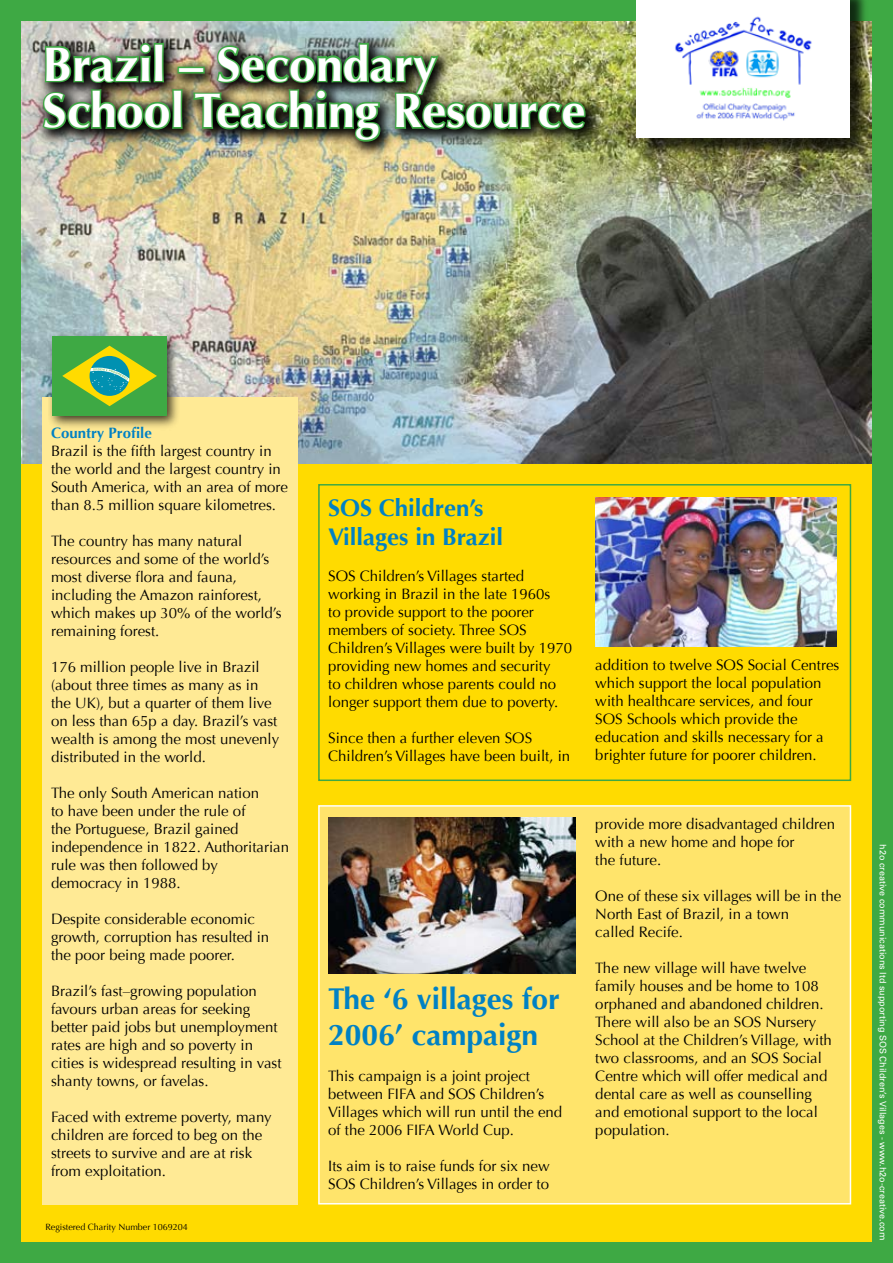
<style>
.page{position:relative;width:893px;height:1263px;background:#3ea944}
.page>*{position:absolute;margin:0;border:0;box-sizing:border-box;transform-origin:0 0}
.t1{font:700 48.3px/46.5px "Optima";color:#fff}
.t2{font:700 30px/36px "Optima";color:#0081c4}
.t3{font:700 24px/28.8px "Optima";color:#0081c4}
.t4{font:15px/18px "Optima";color:#000}
.t5{font:700 15px "Optima";color:#0081c4}
.t6{font:9px "Univers";color:#fff}
.t7{font:9px "Optima";color:#000}
</style>
<div class="page">
<div style="left:21px;top:21px;width:851px;height:1221px;background:#ffdb00"></div>
<img style="left:21px;top:21px;width:851px;height:442px">
<img style="left:32px;top:31px;width:573px;height:130px">
<div style="left:177px;top:67px;width:28px;height:7px;border:3px solid #3ea944"></div>
<img style="left:41px;top:41px;width:143px;height:91px">
<img style="left:192px;top:41px;width:395px;height:103px">
<div style="left:638px;top:0;width:231px;height:157px;background:#000;opacity:.75"></div>
<div style="left:636px;top:0;width:214px;height:138px;background:#fff"></div>
<img style="left:675px;top:16px;width:137px;height:105px">
<div style="left:43px;top:397px;width:255px;height:808px;background:#ffea95"></div>
<div style="left:318px;top:484px;width:533px;height:297px;border:2px solid #3ea944"></div>
<div style="left:48px;top:331px;width:132px;height:100px;background:#000;opacity:.75"></div>
<div style="left:52px;top:336px;width:115px;height:80px;background:#3ea944"></div>
<svg style="left:62px;top:346px;width:95px;height:60px"></svg>
<img style="left:595px;top:497px;width:242px;height:149px">
<div style="left:319px;top:806px;width:531px;height:398px;background:#ffe46b"></div>
<div style="left:318px;top:805px;width:533px;height:399px;border:2px solid #fff"></div>
<img style="left:329px;top:818px;width:246px;height:156px">
<h1 class="t1" style="left:43px;top:42px;width:544px">Brazil – Secondary<br>School Teaching Resource</h1>
<p class="t5" style="left:51px;top:424px;width:102px">Country Profile</p>
<p class="t4" style="left:51px;top:442px;width:239px">Brazil is the fifth largest country in the world and the largest country in South America, with an area of more than 8.5 million square kilometres.</p>
<p class="t4" style="left:51px;top:532px;width:232px">The country has many natural resources and some of the world’s most diverse flora and fauna, including the Amazon rainforest, which makes up 30% of the world’s remaining forest.</p>
<p class="t4" style="left:51px;top:658px;width:230px">176 million people live in Brazil (about three times as many as in the UK), but a quarter of them live on less than 65p a day. Brazil’s vast wealth is among the most unevenly distributed in the world.</p>
<p class="t4" style="left:51px;top:784px;width:240px">The only South American nation<br>to have been under the rule of<br>the Portuguese, Brazil gained independence in 1822. Authoritarian rule was then followed by democracy in 1988.</p>
<p class="t4" style="left:51px;top:910px;width:220px">Despite considerable economic growth, corruption has resulted in the poor being made poorer.</p>
<p class="t4" style="left:51px;top:982px;width:232px">Brazil’s fast–growing population favours urban areas for seeking better paid jobs but unemployment rates are high and so poverty in cities is widespread resulting in vast shanty towns, or favelas.</p>
<p class="t4" style="left:51px;top:1108px;width:222px">Faced with extreme poverty, many children are forced to beg on the streets to survive and are at risk from exploitation.</p>
<p class="t7" style="left:45px;top:1221px;width:144px">Registered Charity Number 1069204</p>
<h3 class="t3" style="left:328px;top:494px;width:176px">SOS Children’s<br>Villages in Brazil</h3>
<p class="t4" style="left:328px;top:567px;width:246px">SOS Children’s Villages started working in Brazil in the late 1960s<br>to provide support to the poorer members of society. Three SOS Children’s Villages were built by 1970 providing new homes and security<br>to children whose parents could no longer support them due to poverty.</p>
<p class="t4" style="left:328px;top:729px;width:244px">Since then a further eleven SOS<br>Children’s Villages have been built, in</p>
<h2 class="t2" style="left:328px;top:981px;width:233px">The ‘6 villages for<br>2006’ campaign</h2>
<p class="t4" style="left:328px;top:1067px;width:236px">This campaign is a joint project between FIFA and SOS Children’s<br>Villages which will run until the end of the 2006 FIFA World Cup.</p>
<p class="t4" style="left:328px;top:1157px;width:223px">Its aim is to raise funds for six new<br>SOS Children’s Villages in order to</p>
<p class="t4" style="left:595px;top:656px;width:246px">addition to twelve SOS Social Centres which support the local population with healthcare services, and four SOS Schools which provide the education and skills necessary for a brighter future for poorer children.</p>
<p class="t4" style="left:595px;top:815px;width:241px">provide more disadvantaged children with a new home and hope for<br>the future.</p>
<p class="t4" style="left:595px;top:887px;width:247px">One of these six villages will be in the<br>North East of Brazil, in a town<br>called Recife.</p>
<p class="t4" style="left:595px;top:959px;width:238px">The new village will have twelve family houses and be home to 108 orphaned and abandoned children.<br>There will also be an SOS Nursery<br>School at the Children’s Village, with two classrooms, and an SOS Social<br>Centre which will offer medical and dental care as well as counselling and emotional support to the local population.</p>
<p class="t6" style="left:888px;top:844px;width:398px;rotate:90deg">h2o creative communications ltd supporting SOS Children’s Villages - www.h2o-creative.com</p>
</div>
